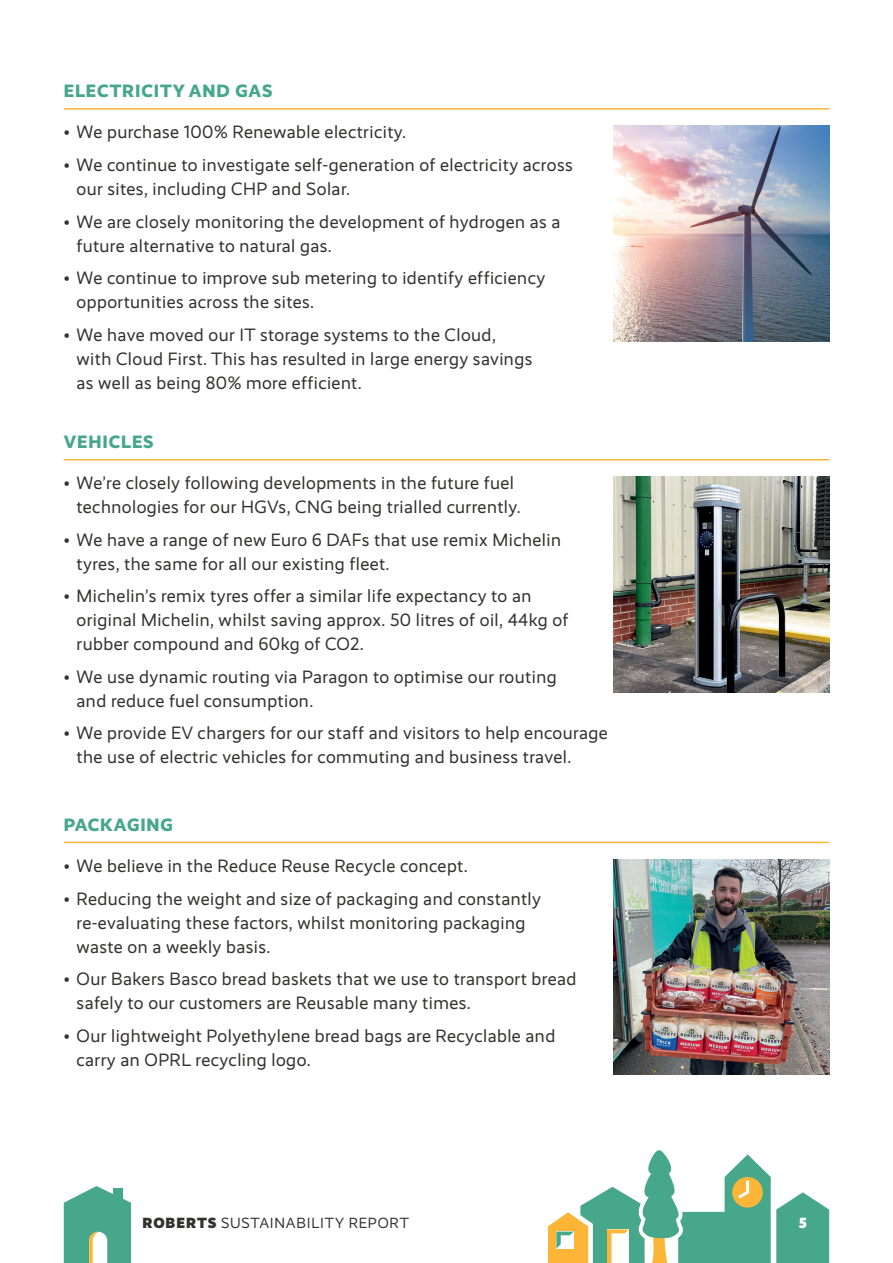
<style>
.page{position:relative;width:893px;height:1263px;background:#fff}
.page>*{position:absolute;margin:0;border:0;box-sizing:border-box;transform-origin:0 0}
.t1{font:18px/24px "Realist";letter-spacing:.025em;color:#333231}
.t2{font:800 18px "Realist";letter-spacing:.05em;color:#47a78a}
.t3{font:14.85px "Realist";letter-spacing:.05em;color:#333231}
.t4{font:900 14.85px "Realist";color:#fff}
.s1{font-weight:900}
</style>
<div class="page">
<svg style="left:548px;top:1150px;width:281px;height:113px"></svg>
<svg style="left:64px;top:1186px;width:67px;height:77px"></svg>
<hr style="left:64px;top:108px;width:765px;height:2px;background:#fcb536">
<hr style="left:64px;top:459px;width:765px;height:1px;background:#fcb536">
<hr style="left:64px;top:842px;width:765px;height:1px;background:#fcb536">
<img style="left:613px;top:125px;width:216px;height:216px">
<img style="left:613px;top:476px;width:216px;height:216px">
<img style="left:613px;top:859px;width:216px;height:216px">
<p class="t2" style="left:64px;top:81px;width:210px">ELECTRICITY AND GAS</p>
<p class="t1" style="left:64px;top:120px;width:344px">• We purchase 100% Renewable electricity.</p>
<p class="t1" style="left:77px;top:153px;width:498px;text-indent:-13px">• We continue to investigate self-generation of electricity across our sites, including CHP and Solar.</p>
<p class="t1" style="left:77px;top:209px;width:485px;text-indent:-13px">• We are closely monitoring the development of hydrogen as a future alternative to natural gas.</p>
<p class="t1" style="left:77px;top:266px;width:470px;text-indent:-13px">• We continue to improve sub metering to identify efficiency opportunities across the sites.</p>
<p class="t1" style="left:77px;top:322px;width:457px;text-indent:-13px">• We have moved our IT storage systems to the Cloud, with Cloud First. This has resulted in large energy savings as well as being 80% more efficient.</p>
<p class="t2" style="left:64px;top:431px;width:91px">VEHICLES</p>
<p class="t1" style="left:77px;top:471px;width:446px;text-indent:-13px">• We’re closely following developments in the future fuel technologies for our HGVs, CNG being trialled currently.</p>
<p class="t1" style="left:77px;top:528px;width:486px;text-indent:-13px">• We have a range of new Euro 6 DAFs that use remix Michelin tyres, the same for all our existing fleet.</p>
<p class="t1" style="left:77px;top:584px;width:493px;text-indent:-13px">• Michelin’s remix tyres offer a similar life expectancy to an original Michelin, whilst saving approx. 50 litres of oil, 44kg of rubber compound and 60kg of CO2.</p>
<p class="t1" style="left:77px;top:665px;width:482px;text-indent:-13px">• We use dynamic routing via Paragon to optimise our routing and reduce fuel consumption.</p>
<p class="t1" style="left:77px;top:721px;width:533px;text-indent:-13px">• We provide EV chargers for our staff and visitors to help encourage the use of electric vehicles for commuting and business travel.</p>
<p class="t2" style="left:64px;top:814px;width:111px">PACKAGING</p>
<p class="t1" style="left:64px;top:854px;width:405px">• We believe in the Reduce Reuse Recycle concept.</p>
<p class="t1" style="left:77px;top:886px;width:466px;text-indent:-13px">• Reducing the weight and size of packaging and constantly re-evaluating these factors, whilst monitoring packaging waste on a weekly basis.</p>
<p class="t1" style="left:77px;top:967px;width:501px;text-indent:-13px">• Our Bakers Basco bread baskets that we use to transport bread safely to our customers are Reusable many times.</p>
<p class="t1" style="left:77px;top:1023px;width:480px;text-indent:-13px">• Our lightweight Polyethylene bread bags are Recyclable and carry an OPRL recycling logo.</p>
<p class="t3" style="left:143px;top:1214px;width:268px"><span class="s1">ROBERTS</span> SUSTAINABILITY REPORT</p>
<p class="t4" style="left:799px;top:1214px;width:10px">5</p>
</div>
